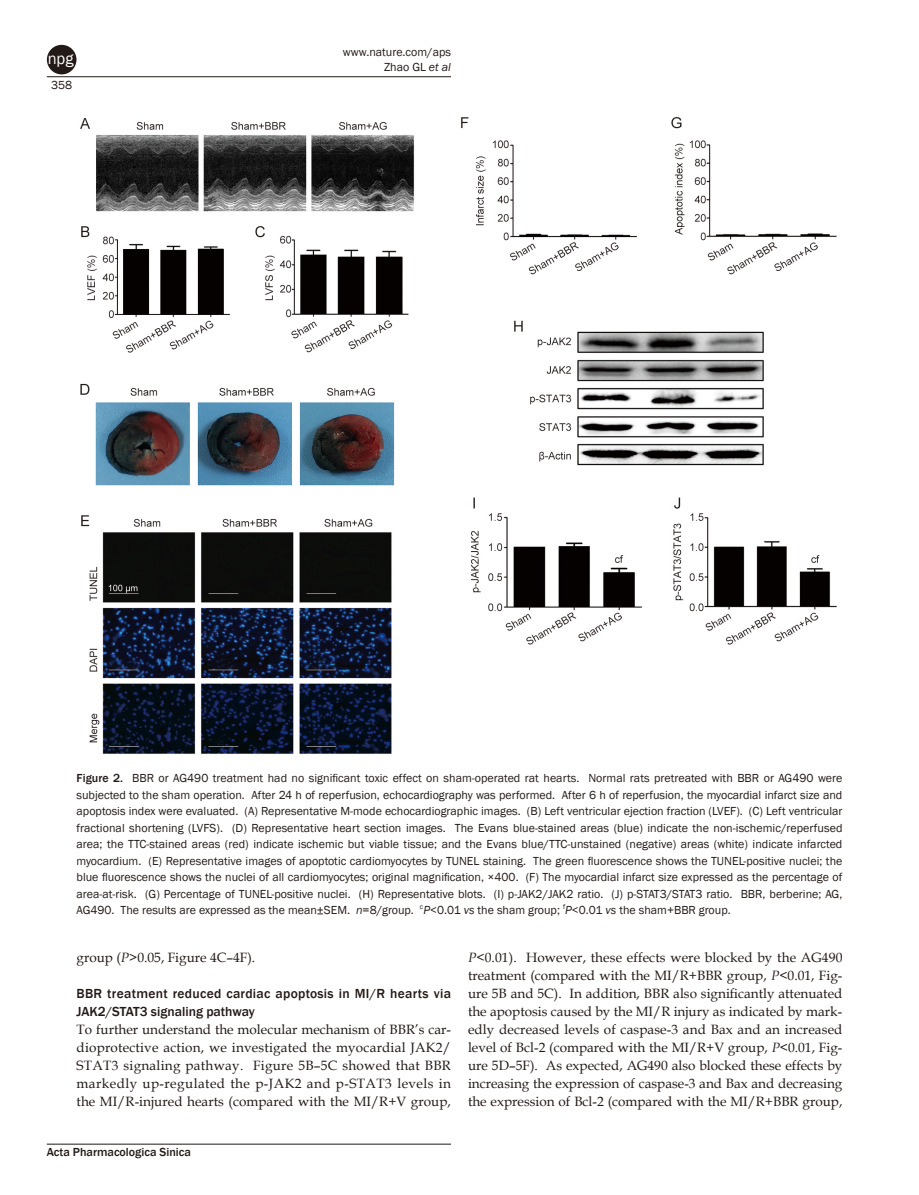
<style>
.page{position:relative;width:919px;height:1195px;background:#fff}
.page>*{position:absolute;margin:0;border:0;box-sizing:border-box;transform-origin:0 0}
.t1{font:16.5px "Franklin Gothic";color:#fff}
.无段头空英文正文{font:13.5px/18px "Book Antiqua";color:#231916;text-align:justify}
.二级标题{font:500 13.5px/18px "Franklin Gothic";letter-spacing:.02em;color:#231916}
.英文正文{font:13.5px "Book Antiqua";color:#231916}
.图表注{font:12px/16.5px "Franklin Gothic";color:#231916;text-align:right}
.t2{font:500 12px "Franklin Gothic";color:#231916}
.s1{font-style:italic}
.s2{font-weight:500}
</style>
<div class="page">
<hr style="left:47px;top:76px;width:404px;height:1px;background:#231916">
<hr style="left:47px;top:1144px;width:404px;height:1px;background:#231916">
<div style="left:47px;top:45px;width:29px;height:29px;background:#231916;border-radius:50%"></div>
<img style="left:80px;top:116px;width:757px;height:638px">
<h1 class="t1" style="left:48px;top:48px;width:27px">npg</h1>
<p class="图表注" style="left:51px;top:77px;width:23px">358</p>
<p class="图表注" style="left:343px;top:45px;width:110px;line-height:15px">www.nature.com/aps<br>Zhao GL <span class="s1">et al</span></p>
<p class="图表注" style="left:77px;top:770px;width:767px;text-align:justify"><span class="s2">Figure 2.</span> BBR or AG490 treatment had no significant toxic effect on sham-operated rat hearts. Normal rats pretreated with BBR or AG490 were subjected to the sham operation. After 24 h of reperfusion, echocardiography was performed. After 6 h of reperfusion, the myocardial infarct size and apoptosis index were evaluated. (A) Representative M-mode echocardiographic images. (B) Left ventricular ejection fraction (LVEF). (C) Left ventricular fractional shortening (LVFS). (D) Representative heart section images. The Evans blue-stained areas (blue) indicate the non-ischemic/reperfused area; the TTC-stained areas (red) indicate ischemic but viable tissue; and the Evans blue/TTC-unstained (negative) areas (white) indicate infarcted myocardium. (E) Representative images of apoptotic cardiomyocytes by TUNEL staining. The green fluorescence shows the TUNEL-positive nuclei; the blue fluorescence shows the nuclei of all cardiomyocytes; original magnification, ×400. (F) The myocardial infarct size expressed as the percentage of area-at-risk. (G) Percentage of TUNEL-positive nuclei. (H) Representative blots. (I) p-JAK2/JAK2 ratio. (J) p-STAT3/STAT3 ratio. BBR, berberine; AG, AG490. The results are expressed as the mean±SEM. <span class="s1">n</span>=8/group. <sup>c</sup><span class="s1">P</span>&lt;0.01 <span class="s1">vs</span> the sham group; <sup>f</sup><span class="s1">P</span>&lt;0.01 <span class="s1">vs</span> the sham+BBR group.</p>
<p class="英文正文" style="left:77px;top:948px;width:180px">group (<span class="s1">P</span>&gt;0.05, Figure 4C–4F).</p>
<p class="二级标题" style="left:77px;top:984px;width:376px">BBR treatment reduced cardiac apoptosis in MI/R hearts via<br>JAK2/STAT3 signaling pathway</p>
<p class="无段头空英文正文" style="left:77px;top:1020px;width:376px">To further understand the molecular mechanism of BBR’s car&shy;dioprotective action, we investigated the myocardial JAK2/ STAT3 signaling pathway. Figure 5B–5C showed that BBR markedly up-regulated the p-JAK2 and p-STAT3 levels in the MI/R-injured hearts (compared with the MI/R+V group,</p>
<p class="t2" style="left:47px;top:1144px;width:145px">Acta Pharmacologica Sinica</p>
<p class="无段头空英文正文" style="left:468px;top:948px;width:376px"><span class="s1">P</span>&lt;0.01). However, these effects were blocked by the AG490 treatment (compared with the MI/R+BBR group, <span class="s1">P</span>&lt;0.01, Fig&shy;ure 5B and 5C). In addition, BBR also significantly attenuated the apoptosis caused by the MI/R injury as indicated by mark&shy;edly decreased levels of caspase-3 and Bax and an increased level of Bcl-2 (compared with the MI/R+V group, <span class="s1">P</span>&lt;0.01, Fig&shy;ure 5D–5F). As expected, AG490 also blocked these effects by increasing the expression of caspase-3 and Bax and decreasing the expression of Bcl-2 (compared with the MI/R+BBR group,</p>
</div>
